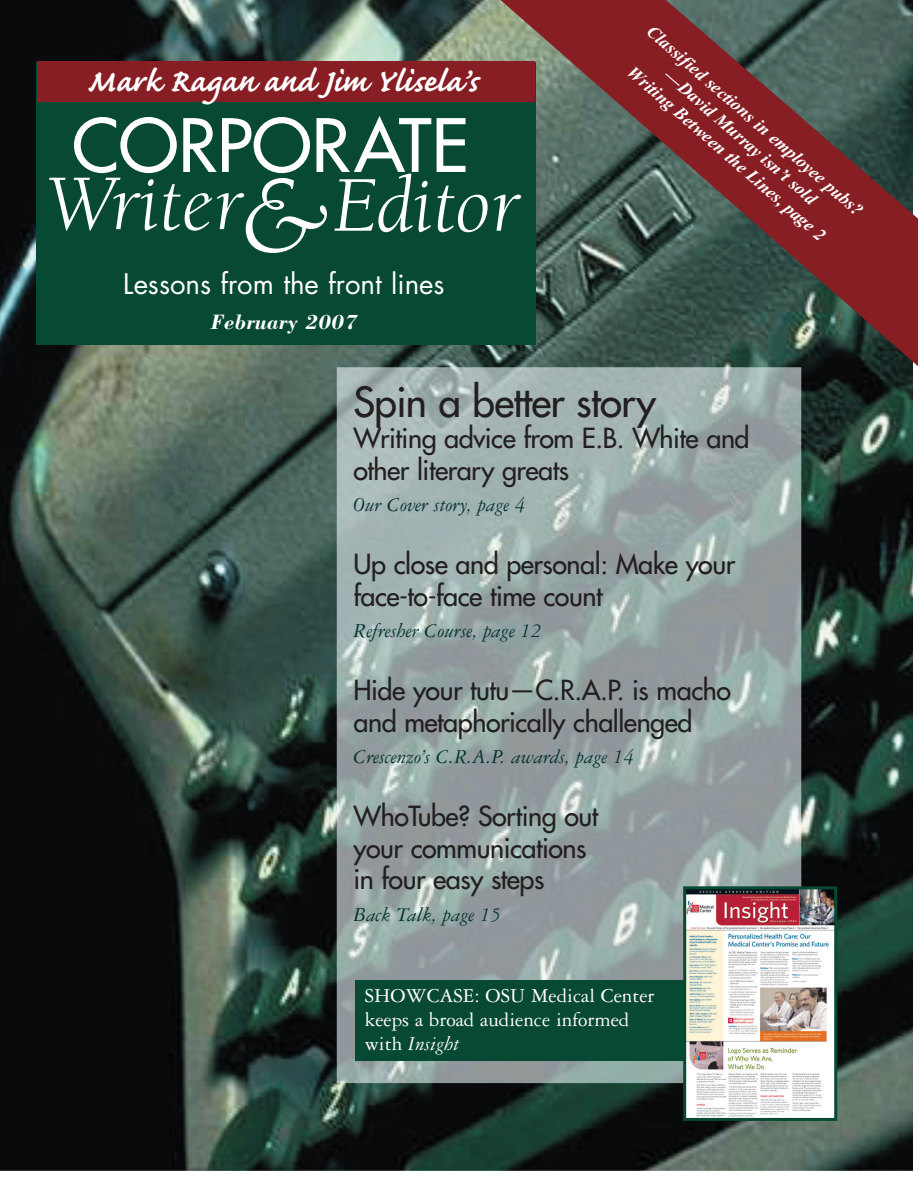
<style>
.page{position:relative;width:918px;height:1188px;background:#fff}
.page>*{position:absolute;margin:0;border:0;box-sizing:border-box;transform-origin:0 0}
.t1{font:71.4px "Futura";color:#fff}
.t2{font:40.5px "Futura";letter-spacing:-.015em;color:#231f20}
.t3{font:39.9px "Caflisch Script MM 640";color:#fff}
.t4{font:27.6px "Futura";color:#fff}
.t5{font:27px/31.5px "Futura";letter-spacing:-.015em;color:#231f20}
.t6{font:italic 700 21.45px "Bodoni";color:#fff}
.t7{font:italic 21px "Garamond Three";color:#03322f}
.t8{font:21px/24px "Garamond Three";color:#fff}
.t9{font:italic 700 18px "Times New Roman";color:#fff}
.s1{font-style:italic}
</style>
<div class="page">
<img style="left:0;top:0;width:913px;height:1171px">
<div style="left:355px;top:980px;width:448px;height:81px;background:#074932"></div>
<svg style="left:489px;top:0;width:429px;height:378px;background:#5d4b48"></svg>
<div style="left:36px;top:62px;width:500px;height:283px;background:#074932"></div>
<svg style="left:49px;top:178px;width:108px;height:53px"></svg>
<svg style="left:334px;top:174px;width:97px;height:58px"></svg>
<svg style="left:438px;top:185px;width:50px;height:47px"></svg>
<svg style="left:494px;top:195px;width:27px;height:36px"></svg>
<svg style="left:164px;top:178px;width:163px;height:75px"></svg>
<div style="left:37px;top:61px;width:498px;height:41px;background:#871e24"></div>
<img style="left:687px;top:890px;width:146px;height:227px">
<div style="left:683px;top:886px;width:154px;height:235px;border:3px solid #074932"></div>
<h3 class="t3" style="left:87px;top:54px;width:392px">Mark Ragan and Jim Ylisela’s</h3>
<h1 class="t1" style="left:72px;top:110px;width:398px">CORPORATE</h1>
<p class="t4" style="left:123px;top:271px;width:323px">Lessons from the front lines</p>
<p class="t6" style="left:211px;top:314px;width:148px">February 2007</p>
<p class="t9" style="left:653px;top:24px;width:281px;rotate:41deg">Classified sections in employee pubs?</p>
<p class="t9" style="left:634px;top:64px;width:257px;rotate:41deg">Writing Between the Lines, page 2</p>
<p class="t9" style="left:671px;top:68px;width:197px;rotate:41deg">—David Murray isn’t sold</p>
<h2 class="t2" style="left:354px;top:381px;width:304px">Spin a better story</h2>
<p class="t5" style="left:354px;top:424px;width:398px">Writing advice from E.B. White and other literary greats</p>
<p class="t7" style="left:354px;top:497px;width:174px">Our Cover story, page 4</p>
<p class="t5" style="left:354px;top:550px;width:383px">Up close and personal: Make your face-to-face time count</p>
<p class="t7" style="left:354px;top:623px;width:190px">Refresher Course, page 12</p>
<p class="t5" style="left:354px;top:676px;width:379px">Hide your tutu—C.R.A.P. is macho and metaphorically challenged</p>
<p class="t7" style="left:354px;top:749px;width:282px">Crescenzo’s C.R.A.P. awards, page 14</p>
<p class="t5" style="left:354px;top:802px;width:246px">WhoTube? Sorting out your communications in four easy steps</p>
<p class="t7" style="left:354px;top:907px;width:149px">Back Talk, page 15</p>
<p class="t8" style="left:365px;top:986px;width:291px">SHOWCASE: OSU Medical Center keeps a broad audience informed with <span class="s1">Insight</span></p>
</div>
